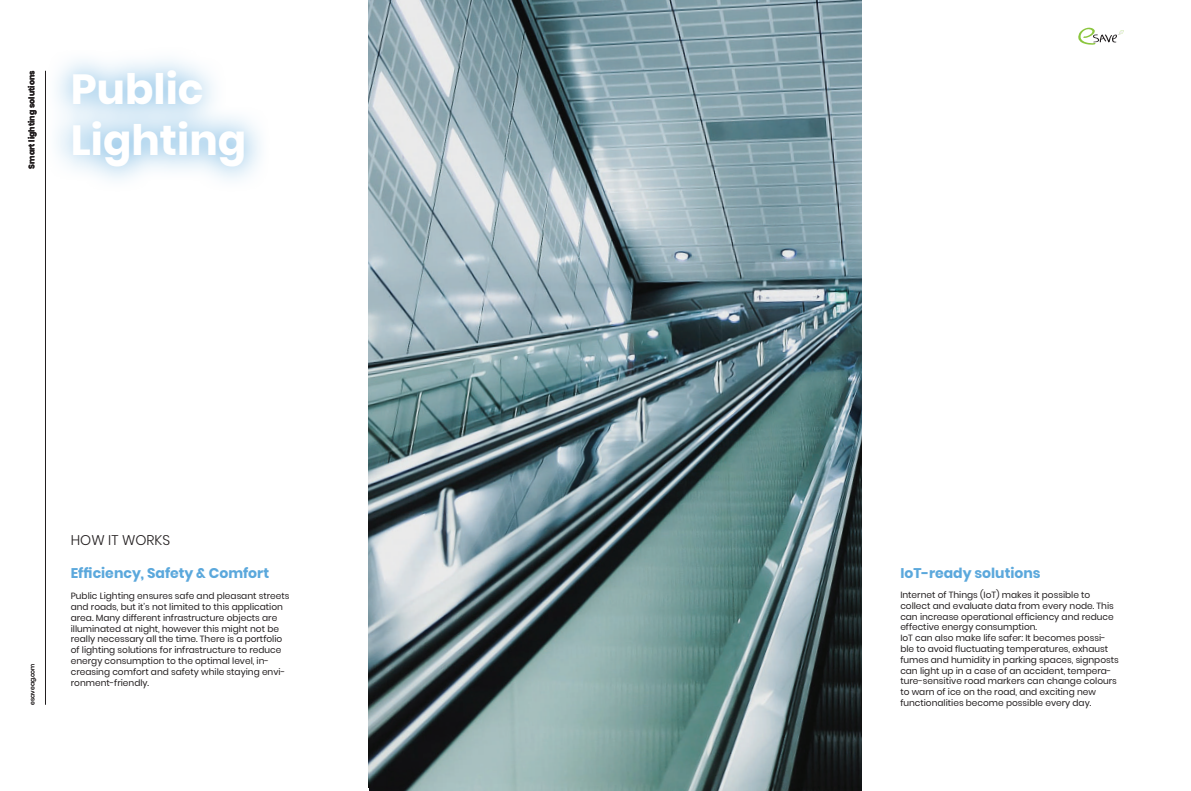
<style>
.page{position:relative;width:1191px;height:791px;background:#fff}
.page>*{position:absolute;margin:0;border:0;box-sizing:border-box;transform-origin:0 0}
.t1{font:700 42px/50.4px "Poppins";color:#fff}
.t2{font:700 14px "Poppins";color:#5ba8dc}
.t3{font:300 14px "Poppins";color:#231f20}
.t4{font:9px/10.8px "Poppins";color:#231f20}
.t5{font:700 8px "Poppins";color:#231f20}
.t6{font:6px "Poppins";color:#231f20}
</style>
<div class="page">
<svg style="left:1078px;top:28px;width:46px;height:17px"></svg>
<hr style="left:45px;top:71px;width:1px;height:633px;background:#231f20">
<svg style="left:57px;top:60px;width:204px;height:120px"></svg>
<img style="left:369px;top:0;width:492px;height:791px">
<p class="t5" style="left:27px;top:169px;width:100px;rotate:-90deg">Smart lighting solutions</p>
<h1 class="t1" style="left:71px;top:65px;width:177px">Public<br>Lighting</h1>
<p class="t6" style="left:29px;top:704px;width:42px;rotate:-90deg">esaveag.com</p>
<h2 class="t3" style="left:71px;top:532px;width:101px">HOW IT WORKS</h2>
<h2 class="t2" style="left:71px;top:564px;width:200px">Efficiency, Safety &amp; Comfort</h2>
<p class="t4" style="left:71px;top:591px;width:220px">Public Lighting ensures safe and pleasant streets and roads, but it’s not limited to this application area. Many different infrastructure objects are illuminated at night, however this might not be really necessary all the time. There is a portfolio of lighting solutions for infrastructure to reduce energy consumption to the optimal level, in&shy;creasing comfort and safety while staying envi&shy;ronment-friendly.</p>
<h2 class="t2" style="left:900px;top:564px;width:142px">IoT-ready solutions</h2>
<p class="t4" style="left:900px;top:589px;width:220px">Internet of Things (IoT) makes it possible to collect and evaluate data from every node. This can increase operational efficiency and reduce effective energy consumption.<br>IoT can also make life safer: It becomes possi&shy;ble to avoid fluctuating temperatures, exhaust fumes and humidity in parking spaces, signposts can light up in a case of an accident, tempera&shy;ture-sensitive road markers can change colours to warn of ice on the road, and exciting new functionalities become possible every day.</p>
</div>
